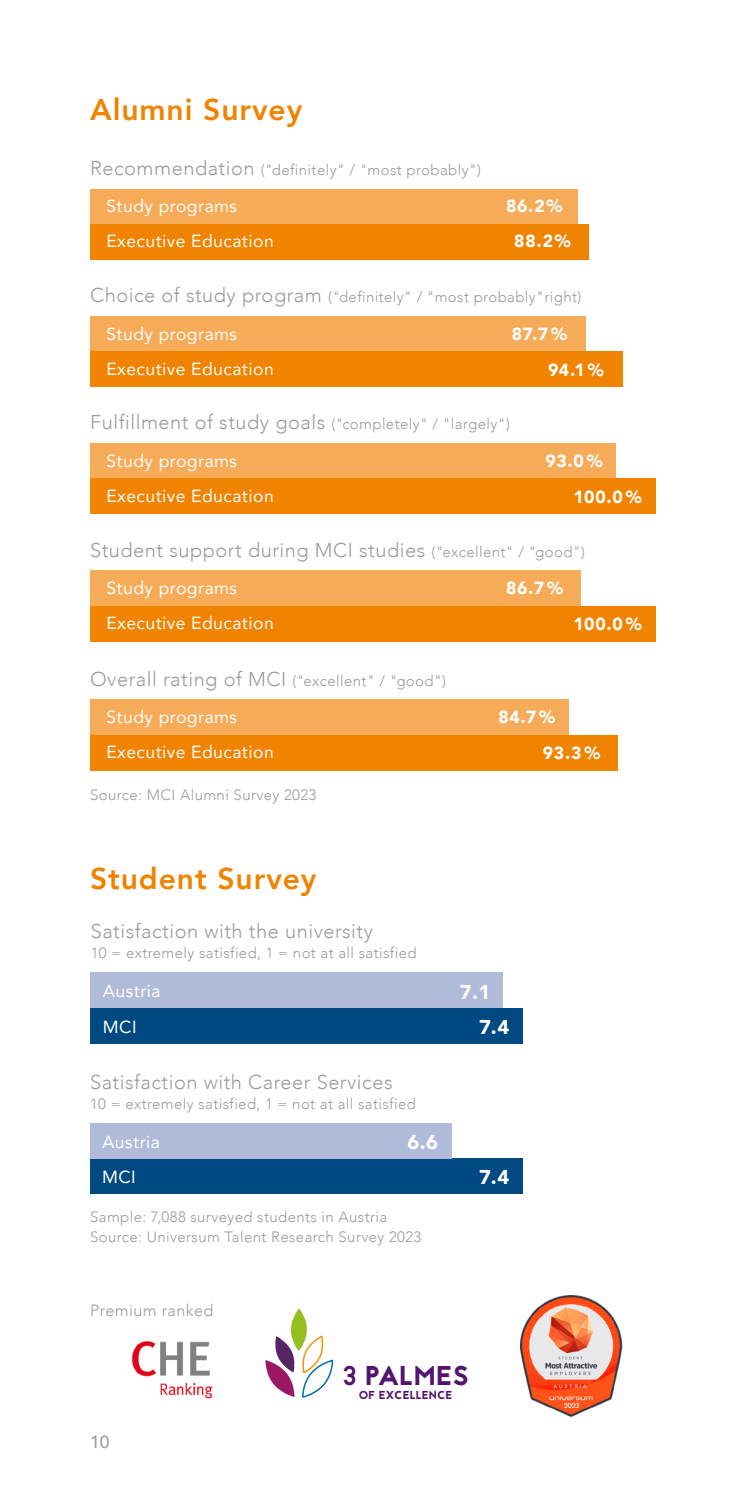
<style>
.page{position:relative;width:745px;height:1489px;background:#fff}
.page>*{position:absolute;margin:0;border:0;box-sizing:border-box;transform-origin:0 0}
.Ü1_12pt{font:800 30px "Avenir";letter-spacing:.03em;color:#f08300}
.t1{font:27px "Jaapokki";letter-spacing:.01em;color:#53156d}
.t2{font:300 20px "Avenir";letter-spacing:.025em;color:#9c9c9c}
.t3{font:900 20px "Avenir";color:#fff}
.t4{font:17.5px "Avenir";letter-spacing:.025em;color:#fff}
.t5{font:900 17.5px "Avenir";letter-spacing:.04em;color:#fff}
.t6{font:500 17.5px "Avenir";color:#9c9c9c}
.t7{font:300 16.25px "Avenir";letter-spacing:.025em;color:#9c9c9c}
.t8{font:300 15px "Avenir";letter-spacing:.025em;color:#9c9c9c}
.t9{font:11.5px "Jaapokki";letter-spacing:.01em;color:#53156d}
.s1{font-size:20px}
.s2{font-size:15px}
</style>
<div class="page">
<div style="left:90px;top:1008px;width:432px;height:35px;background:#004982"></div>
<div style="left:90px;top:972px;width:412px;height:36px;background:#afbbd8"></div>
<div style="left:90px;top:1158px;width:432px;height:35px;background:#004982"></div>
<div style="left:90px;top:1122px;width:361px;height:36px;background:#afbbd8"></div>
<div style="left:90px;top:316px;width:495px;height:35px;background:#f6ab59"></div>
<div style="left:90px;top:351px;width:531px;height:36px;background:#f08300"></div>
<div style="left:90px;top:189px;width:487px;height:35px;background:#f6ab59"></div>
<div style="left:90px;top:224px;width:498px;height:35px;background:#f08300"></div>
<div style="left:90px;top:443px;width:525px;height:36px;background:#f6ab59"></div>
<div style="left:90px;top:479px;width:565px;height:35px;background:#f08300"></div>
<div style="left:90px;top:570px;width:490px;height:36px;background:#f6ab59"></div>
<div style="left:90px;top:606px;width:565px;height:35px;background:#f08300"></div>
<div style="left:90px;top:699px;width:478px;height:36px;background:#f6ab59"></div>
<div style="left:90px;top:735px;width:527px;height:35px;background:#f08300"></div>
<img style="left:131px;top:1341px;width:82px;height:58px">
<svg style="left:265px;top:1308px;width:69px;height:90px"></svg>
<img style="left:520px;top:1295px;width:102px;height:123px">
<p class="Ü1_12pt" style="left:90px;top:86px;width:213px">Alumni Survey</p>
<p class="t8" style="left:90px;top:161px;width:392px"><span class="s1">Recommendation</span> ("definitely" / "most probably")</p>
<p class="t4" style="left:106px;top:192px;width:132px">Study programs</p>
<p class="t4" style="left:106px;top:227px;width:169px">Executive Education</p>
<p class="t5" style="left:505px;top:191px;width:58px">86.2%</p>
<p class="t5" style="left:514px;top:226px;width:58px">88.2%</p>
<p class="t8" style="left:90px;top:288px;width:492px"><span class="s1">Choice of study program</span> ("definitely" / "most probably"right)</p>
<p class="t4" style="left:106px;top:319px;width:132px">Study programs</p>
<p class="t4" style="left:106px;top:354px;width:169px">Executive Education</p>
<p class="t5" style="left:511px;top:318px;width:57px">87.7 %</p>
<p class="t5" style="left:547px;top:355px;width:57px">94.1 %</p>
<p class="t8" style="left:90px;top:415px;width:421px"><span class="s1">Fulfillment of study goals</span> ("completely" / "largely")</p>
<p class="t4" style="left:106px;top:446px;width:132px">Study programs</p>
<p class="t4" style="left:106px;top:481px;width:169px">Executive Education</p>
<p class="t5" style="left:545px;top:446px;width:59px">93.0 %</p>
<p class="t5" style="left:573px;top:482px;width:70px">100.0 %</p>
<p class="t2" style="left:90px;top:538px;width:496px">Student support during MCI studies <span class="s2">("excellent" / "good")</span></p>
<p class="t4" style="left:106px;top:574px;width:132px">Study programs</p>
<p class="t4" style="left:106px;top:609px;width:169px">Executive Education</p>
<p class="t8" style="left:90px;top:671px;width:357px"><span class="s1">Overall rating of MCI</span> ("excellent" / "good")</p>
<p class="t4" style="left:106px;top:703px;width:132px">Study programs</p>
<p class="t4" style="left:106px;top:738px;width:169px">Executive Education</p>
<p class="t8" style="left:90px;top:785px;width:228px">Source: MCI Alumni Survey 2023</p>
<p class="Ü1_12pt" style="left:90px;top:855px;width:228px">Student Survey</p>
<p class="t2" style="left:91px;top:919px;width:283px">Satisfaction with the university</p>
<p class="t8" style="left:91px;top:944px;width:327px">10 = extremely satisfied, 1 = not at all satisfied</p>
<p class="t5" style="left:505px;top:573px;width:58px">86.7 %</p>
<p class="t5" style="left:573px;top:609px;width:70px">100.0 %</p>
<p class="t5" style="left:498px;top:702px;width:58px">84.7 %</p>
<p class="t5" style="left:542px;top:738px;width:59px">93.3 %</p>
<p class="t4" style="left:103px;top:977px;width:59px">Austria</p>
<p class="t3" style="left:459px;top:974px;width:32px">7.1</p>
<p class="t4" style="left:103px;top:1012px;width:35px">MCI</p>
<p class="t3" style="left:479px;top:1009px;width:32px">7.4</p>
<p class="t2" style="left:90px;top:1069px;width:304px">Satisfaction with Career Services</p>
<p class="t8" style="left:90px;top:1094px;width:327px">10 = extremely satisfied, 1 = not at all satisfied</p>
<p class="t4" style="left:102px;top:1127px;width:59px">Austria</p>
<p class="t3" style="left:407px;top:1124px;width:32px">6.6</p>
<p class="t4" style="left:102px;top:1162px;width:35px">MCI</p>
<p class="t8" style="left:90px;top:1208px;width:298px">Sample: 7,088 surveyed students in Austria</p>
<p class="t8" style="left:90px;top:1228px;width:332px">Source: Universum Talent Research Survey 2023</p>
<p class="t3" style="left:479px;top:1160px;width:32px">7.4</p>
<p class="t7" style="left:90px;top:1300px;width:125px">Premium ranked</p>
<p class="t6" style="left:90px;top:1426px;width:21px">10</p>
<p class="t1" style="left:342px;top:1356px;width:128px">3 PALMES</p>
<p class="t9" style="left:358px;top:1386px;width:95px">OF EXCELLENCE</p>
</div>
